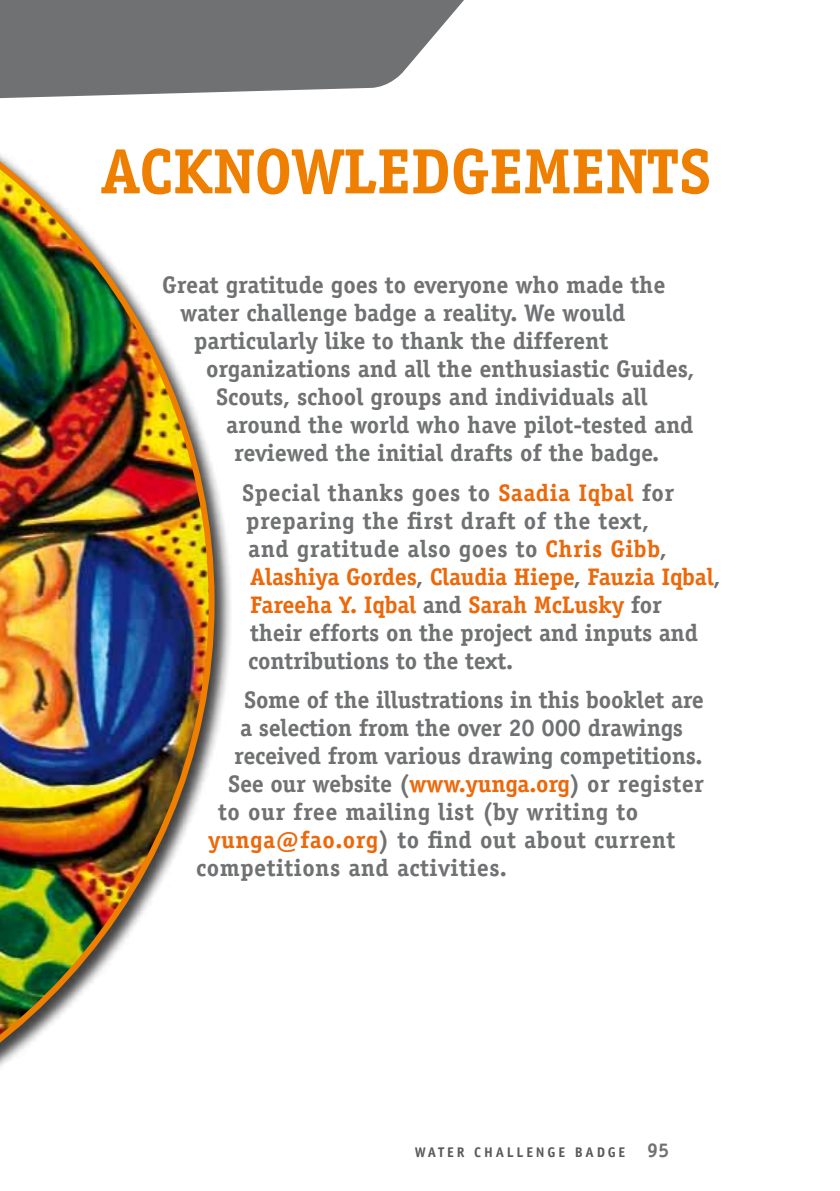
<style>
.page{position:relative;width:840px;height:1191px;background:#fff}
.page>*{position:absolute;margin:0;border:0;box-sizing:border-box;transform-origin:0 0}
.t1{font:700 64px "Officina Ser ITC Std";letter-spacing:.01em;color:#ee7f00}
.t2{font:700 24px/28px "Officina Serif";letter-spacing:-.005em;color:#707172}
.t3{font:700 20px "Officina Sans";color:#707172}
.t4{font:700 14px "Officina Sans";letter-spacing:.2em;color:#58585a}
.s1{color:#eb690b}
</style>
<div class="page">
<svg style="left:0;top:0;width:464px;height:92px;background:#838485"></svg>
<div style="left:0;top:39px;width:233px;height:1141px;background:#000;opacity:.75"></div>
<img style="left:0;top:42px;width:214px;height:1119px">
<h1 class="t1" style="left:102px;top:132px;width:610px">ACKNOWLEDGEMENTS</h1>
<p class="t2" style="left:162px;top:271px;width:504px">Great gratitude goes to everyone who made the</p>
<p class="t2" style="left:180px;top:299px;width:446px">water challenge badge a reality. we would</p>
<p class="t2" style="left:194px;top:327px;width:415px">particularly like to thank the different</p>
<p class="t2" style="left:206px;top:355px;width:489px">organizations and all the enthusiastic Guides,</p>
<p class="t2" style="left:216px;top:383px;width:432px">scouts, school groups and individuals all</p>
<p class="t2" style="left:226px;top:411px;width:468px">around the world who have pilot-tested and</p>
<h4 class="t2" style="left:234px;top:439px;width:426px">reviewed the initial drafts of the badge.</h4>
<p class="t2" style="left:242px;top:478px;width:479px">special thanks goes to <span class="s1">saadia iqbal</span> for preparing the first draft of the text,<br>and gratitude also goes to <span class="s1">chris Gibb</span>, <span class="s1">alashiya Gordes</span>, <span class="s1">claudia Hiepe</span>, <span class="s1">fauzia iqbal</span>, <span class="s1">fareeha y. iqbal</span> and <span class="s1">sarah mclusky</span> for<br>their efforts on the project and inputs and contributions to the text.</p>
<p class="t2" style="left:234px;top:685px;width:471px;text-indent:10px">some of the illustrations in this booklet are a selection from the over 20 000 drawings received from various drawing competitions.</p>
<p class="t2" style="left:228px;top:769px;width:477px">see our website (<span class="s1">www.yunga.org</span>) or register</p>
<p class="t2" style="left:218px;top:797px;width:421px">to our free mailing list (by writing to</p>
<p class="t2" style="left:208px;top:825px;width:468px"><span class="s1">yunga@fao.org</span>) to find out about current</p>
<p class="t2" style="left:196px;top:853px;width:312px">competitions and activities.</p>
<p class="t4" style="left:414px;top:1143px;width:212px">WATER CHALLENGE BADGE</p>
<p class="t3" style="left:646px;top:1137px;width:24px">95</p>
</div>
